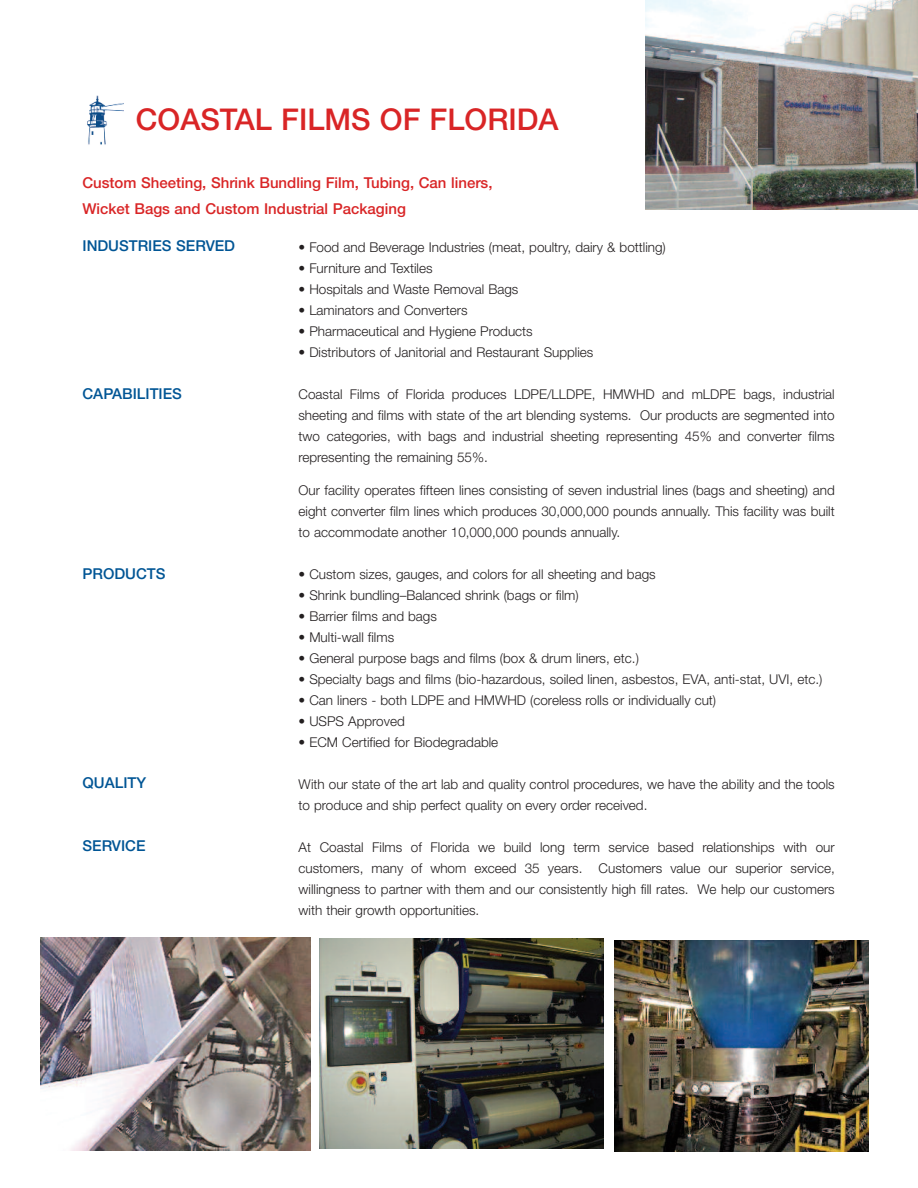
<style>
.page{position:relative;width:918px;height:1188px;background:#fff}
.page>*{position:absolute;margin:0;border:0;box-sizing:border-box;transform-origin:0 0}
.t1{font:500 30px "Helvetica Neue";color:#d92526}
.t2{font:500 15px/25.5px "Helvetica Neue";color:#d92526}
.t3{font:500 15px "Helvetica Neue";color:#005595}
.t4{font:300 13.5px/21px "Helvetica Neue";color:#231f20;text-align:justify}
</style>
<div class="page">
<img style="left:645px;top:0;width:273px;height:209px">
<img style="left:320px;top:938px;width:284px;height:211px">
<img style="left:614px;top:940px;width:254px;height:211px">
<img style="left:87px;top:95px;width:37px;height:50px">
<img style="left:40px;top:937px;width:270px;height:213px">
<h1 class="t1" style="left:136px;top:108px;width:424px">COASTAL FILMS OF FLORIDA</h1>
<p class="t2" style="left:82px;top:171px;width:412px">Custom Sheeting, Shrink Bundling Film, Tubing, Can liners,<br>Wicket Bags and Custom Industrial Packaging</p>
<p class="t3" style="left:82px;top:241px;width:154px">INDUSTRIES SERVED</p>
<p class="t3" style="left:82px;top:388px;width:101px">CAPABILITIES</p>
<p class="t3" style="left:82px;top:569px;width:85px">PRODUCTS</p>
<p class="t3" style="left:83px;top:777px;width:65px">QUALITY</p>
<p class="t3" style="left:83px;top:840px;width:65px">SERVICE</p>
<p class="t4" style="left:298px;top:238px;width:369px">• Food and Beverage Industries (meat, poultry, dairy &amp; bottling)</p>
<p class="t4" style="left:299px;top:259px;width:136px">• Furniture and Textiles</p>
<p class="t4" style="left:299px;top:280px;width:221px">• Hospitals and Waste Removal Bags</p>
<p class="t4" style="left:299px;top:301px;width:171px">• Laminators and Converters</p>
<p class="t4" style="left:299px;top:322px;width:236px">• Pharmaceutical and Hygiene Products</p>
<p class="t4" style="left:299px;top:343px;width:296px">• Distributors of Janitorial and Restaurant Supplies</p>
<p class="t4" style="left:299px;top:385px;width:538px">Coastal Films of Florida produces LDPE/LLDPE, HMWHD and mLDPE bags, industrial sheeting and films with state of the art blending systems. Our products are segmented into two categories, with bags and industrial sheeting representing 45% and converter films representing the remaining 55%.</p>
<p class="t4" style="left:299px;top:481px;width:538px">Our facility operates fifteen lines consisting of seven industrial lines (bags and sheeting) and eight converter film lines which produces 30,000,000 pounds annually. This facility was built to accommodate another 10,000,000 pounds annually.</p>
<p class="t4" style="left:299px;top:565px;width:359px">• Custom sizes, gauges, and colors for all sheeting and bags</p>
<p class="t4" style="left:299px;top:586px;width:282px">• Shrink bundling–Balanced shrink (bags or film)</p>
<p class="t4" style="left:299px;top:607px;width:140px">• Barrier films and bags</p>
<p class="t4" style="left:299px;top:628px;width:97px">• Multi-wall films</p>
<p class="t4" style="left:299px;top:649px;width:342px">• General purpose bags and films (box &amp; drum liners, etc.)</p>
<p class="t4" style="left:299px;top:670px;width:525px">• Specialty bags and films (bio-hazardous, soiled linen, asbestos, EVA, anti-stat, UVI, etc.)</p>
<p class="t4" style="left:299px;top:691px;width:419px">• Can liners - both LDPE and HMWHD (coreless rolls or individually cut)</p>
<p class="t4" style="left:299px;top:712px;width:108px">• USPS Approved</p>
<p class="t4" style="left:299px;top:733px;width:201px">• ECM Certified for Biodegradable</p>
<p class="t4" style="left:299px;top:775px;width:538px">With our state of the art lab and quality control procedures, we have the ability and the tools to produce and ship perfect quality on every order received.</p>
<p class="t4" style="left:299px;top:838px;width:538px">At Coastal Films of Florida we build long term service based relationships with our customers, many of whom exceed 35 years. Customers value our superior service, willingness to partner with them and our consistently high fill rates. We help our customers with their growth opportunities.</p>
</div>
